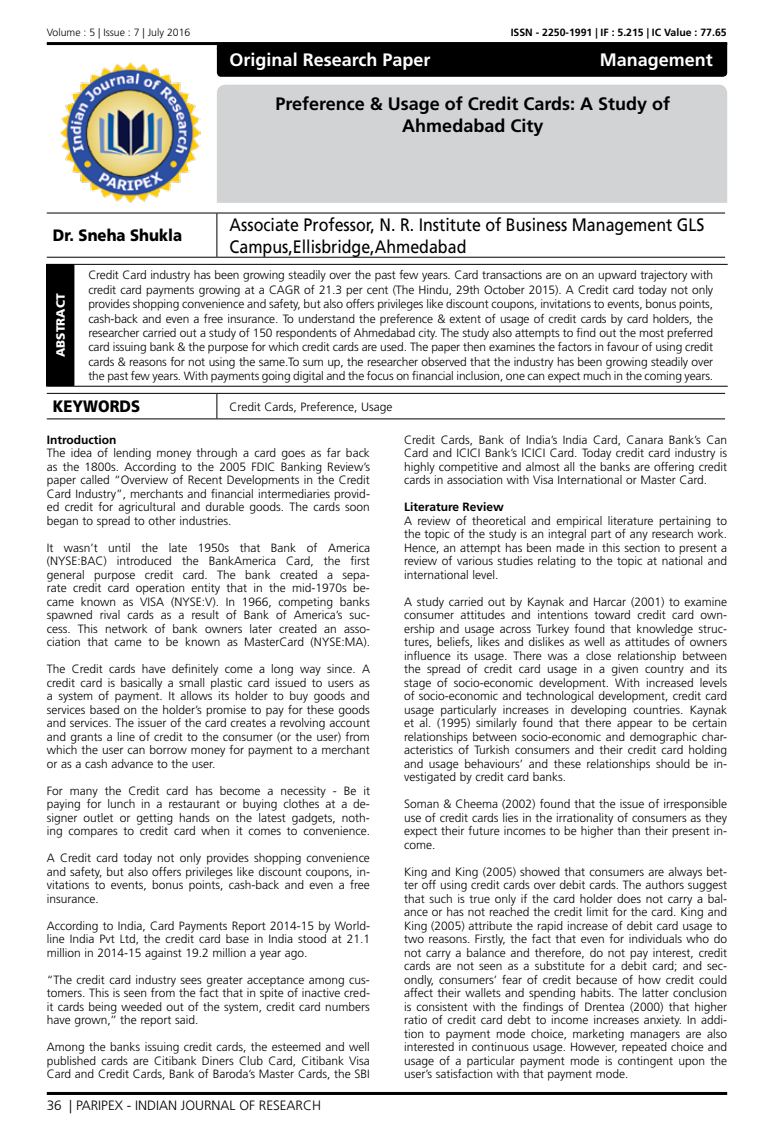
<style>
.page{position:relative;width:774px;height:1136px;background:#fff}
.page>*{position:absolute;margin:0;border:0;box-sizing:border-box;transform-origin:0 0}
.t1{font:18px/21.6px "Frutiger LT Std";color:#000;scale:.89 1}
.t2{font:700 18px/21.6px "Frutiger LT Std";color:#000;text-align:center}
.t3{font:700 18px "Frutiger LT Std";color:#fff}
.t4{font:900 16.5px "Frutiger LT Std";color:#000;scale:.9 1}
.t5{font:300 13.5px "Frutiger LT Std";color:#000}
.t6{font:300 12px/13.5px "Frutiger LT Std";color:#000;text-align:justify}
.t7{font:700 12px "Frutiger LT Std";color:#000}
.t8{font:900 12px "Frutiger LT Std";color:#fff}
.t9{font:700 10.5px "Frutiger LT Std";color:#000}
.t10{font:300 10.5px "Frutiger LT Std";color:#000}
</style>
<div class="page">
<hr style="left:47px;top:42px;width:680px;height:3px;background:#000">
<hr style="left:47px;top:1091px;width:680px;height:3px;background:#000">
<div style="left:217px;top:85px;width:510px;height:118px;background:#d1d3d4"></div>
<div style="left:217px;top:45px;width:510px;height:32px;background:#000"></div>
<img style="left:61px;top:63px;width:139px;height:140px">
<hr style="left:47px;top:213px;width:170px;height:1px;background:#000">
<hr style="left:217px;top:213px;width:508px;height:1px;background:#000">
<hr style="left:216px;top:213px;width:1px;height:44px;background:#000">
<hr style="left:47px;top:257px;width:170px;height:1px;background:#000">
<hr style="left:217px;top:257px;width:508px;height:1px;background:#000">
<hr style="left:47px;top:393px;width:170px;height:1px;background:#000">
<hr style="left:217px;top:393px;width:508px;height:1px;background:#000">
<svg style="left:216px;top:393px;width:1px;height:25px"></svg>
<hr style="left:47px;top:418px;width:170px;height:1px;background:#000">
<hr style="left:217px;top:418px;width:508px;height:1px;background:#000">
<div style="left:47px;top:264px;width:27px;height:122px;background:#000"></div>
<hr style="left:46px;top:265px;width:1px;height:121px;background:#000">
<hr style="left:74px;top:264px;width:654px;height:1px;background:#000">
<hr style="left:74px;top:265px;width:1px;height:121px;background:#000">
<svg style="left:46px;top:386px;width:28px;height:1px"></svg>
<hr style="left:74px;top:386px;width:654px;height:1px;background:#000">
<p class="t10" style="left:47px;top:27px;width:145px">Volume : 5 | Issue : 7 | July 2016</p>
<p class="t9" style="left:511px;top:27px;width:217px">ISSN - 2250-1991 | IF : 5.215 | IC Value : 77.65</p>
<h1 class="t3" style="left:230px;top:49px;width:202px">Original Research Paper</h1>
<h1 class="t3" style="left:600px;top:49px;width:115px">Management</h1>
<h1 class="t2" style="left:275px;top:93px;width:396px">Preference &amp; Usage of Credit Cards: A Study of<br>Ahmedabad City</h1>
<h2 class="t4" style="left:53px;top:225px;width:145px">Dr. Sneha Shukla</h2>
<h1 class="t1" style="left:230px;top:214px;width:535px">Associate Professor, N. R. Institute of Business Management GLS<br>Campus,Ellisbridge,Ahmedabad</h1>
<p class="t8" style="left:53px;top:357px;width:65px;rotate:-90deg">ABSTRACT</p>
<p class="t6" style="left:88px;top:268px;width:626px;line-height:14.4px">Credit Card industry has been growing steadily over the past few years. Card transactions are on an upward trajectory with credit card payments growing at a CAGR of 21.3 per cent (The Hindu, 29th October 2015). A Credit card today not only provides shopping convenience and safety, but also offers privileges like discount coupons, invitations to events, bonus points, cash-back and even a free insurance. To understand the preference &amp; extent of usage of credit cards by card holders, the researcher carried out a study of 150 respondents of Ahmedabad city. The study also attempts to find out the most preferred card issuing bank &amp; the purpose for which credit cards are used. The paper then examines the factors in favour of using credit cards &amp; reasons for not using the same.To sum up, the researcher observed that the industry has been growing steadily over the past few years. With payments going digital and the focus on financial inclusion, one can expect much in the coming years.</p>
<h2 class="t4" style="left:53px;top:396px;width:99px">KEYWORDS</h2>
<p class="t6" style="left:230px;top:400px;width:164px">Credit Cards, Preference, Usage</p>
<p class="t7" style="left:47px;top:432px;width:71px">Introduction</p>
<p class="t6" style="left:47px;top:446px;width:325px">The idea of lending money through a card goes as far back as the 1800s. According to the 2005 FDIC Banking Review’s paper called “Overview of Recent Developments in the Credit Card Industry”, merchants and financial intermediaries provid&shy;ed credit for agricultural and durable goods. The cards soon began to spread to other industries.</p>
<p class="t6" style="left:47px;top:541px;width:325px">It wasn’t until the late 1950s that Bank of America (NYSE:BAC) introduced the BankAmerica Card, the first general purpose credit card. The bank created a sepa&shy;rate credit card operation entity that in the mid-1970s be&shy;came known as VISA (NYSE:V). In 1966, competing banks spawned rival cards as a result of Bank of America’s suc&shy;cess. This network of bank owners later created an asso&shy;ciation that came to be known as MasterCard (NYSE:MA).</p>
<p class="t6" style="left:47px;top:662px;width:325px">The Credit cards have definitely come a long way since. A credit card is basically a small plastic card issued to users as a system of payment. It allows its holder to buy goods and services based on the holder’s promise to pay for these goods and services. The issuer of the card creates a revolving account and grants a line of credit to the consumer (or the user) from which the user can borrow money for payment to a merchant or as a cash advance to the user.</p>
<p class="t6" style="left:47px;top:784px;width:325px">For many the Credit card has become a necessity - Be it paying for lunch in a restaurant or buying clothes at a de&shy;signer outlet or getting hands on the latest gadgets, noth&shy;ing compares to credit card when it comes to convenience.</p>
<p class="t6" style="left:47px;top:851px;width:325px">A Credit card today not only provides shopping convenience and safety, but also offers privileges like discount coupons, in&shy;vitations to events, bonus points, cash-back and even a free insurance.</p>
<p class="t6" style="left:47px;top:919px;width:325px">According to India, Card Payments Report 2014-15 by World&shy;line India Pvt Ltd, the credit card base in India stood at 21.1 million in 2014-15 against 19.2 million a year ago.</p>
<p class="t6" style="left:47px;top:973px;width:325px">“The credit card industry sees greater acceptance among cus&shy;tomers. This is seen from the fact that in spite of inactive cred&shy;it cards being weeded out of the system, credit card numbers have grown,’’ the report said.</p>
<p class="t6" style="left:47px;top:1040px;width:325px">Among the banks issuing credit cards, the esteemed and well published cards are Citibank Diners Club Card, Citibank Visa Card and Credit Cards, Bank of Baroda’s Master Cards, the SBI</p>
<p class="t5" style="left:47px;top:1097px;width:276px">36 | PARIPEX - INDIAN JOURNAL OF RESEARCH</p>
<p class="t6" style="left:404px;top:433px;width:325px">Credit Cards, Bank of India’s India Card, Canara Bank’s Can Card and ICICI Bank’s ICICI Card. Today credit card industry is highly competitive and almost all the banks are offering credit cards in association with Visa International or Master Card.</p>
<p class="t7" style="left:404px;top:500px;width:101px">Literature Review</p>
<p class="t6" style="left:404px;top:514px;width:325px">A review of theoretical and empirical literature pertaining to the topic of the study is an integral part of any research work.<br>Hence, an attempt has been made in this section to present a review of various studies relating to the topic at national and international level.</p>
<p class="t6" style="left:404px;top:595px;width:325px">A study carried out by Kaynak and Harcar (2001) to examine consumer attitudes and intentions toward credit card own&shy;ership and usage across Turkey found that knowledge struc&shy;tures, beliefs, likes and dislikes as well as attitudes of owners influence its usage. There was a close relationship between the spread of credit card usage in a given country and its stage of socio-economic development. With increased levels of socio-economic and technological development, credit card usage particularly increases in developing countries. Kaynak et al. (1995) similarly found that there appear to be certain relationships between socio-economic and demographic char&shy;acteristics of Turkish consumers and their credit card holding and usage behaviours’ and these relationships should be in&shy;vestigated by credit card banks.</p>
<p class="t6" style="left:404px;top:797px;width:325px">Soman &amp; Cheema (2002) found that the issue of irresponsible use of credit cards lies in the irrationality of consumers as they expect their future incomes to be higher than their present in&shy;come.</p>
<p class="t6" style="left:404px;top:865px;width:325px">King and King (2005) showed that consumers are always bet&shy;ter off using credit cards over debit cards. The authors suggest that such is true only if the card holder does not carry a bal&shy;ance or has not reached the credit limit for the card. King and King (2005) attribute the rapid increase of debit card usage to two reasons. Firstly, the fact that even for individuals who do not carry a balance and therefore, do not pay interest, credit cards are not seen as a substitute for a debit card; and sec&shy;ondly, consumers’ fear of credit because of how credit could affect their wallets and spending habits. The latter conclusion is consistent with the findings of Drentea (2000) that higher ratio of credit card debt to income increases anxiety. In addi&shy;tion to payment mode choice, marketing managers are also interested in continuous usage. However, repeated choice and usage of a particular payment mode is contingent upon the user’s satisfaction with that payment mode.</p>
</div>
